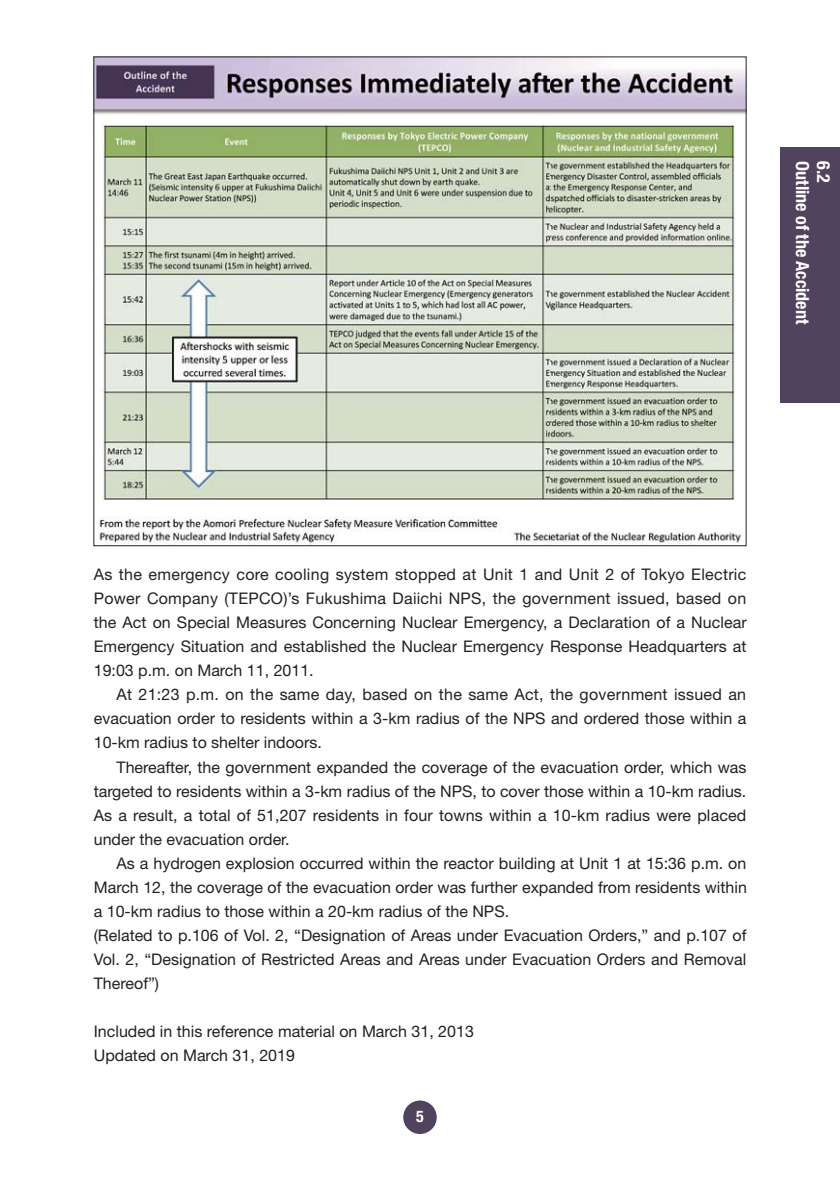
<style>
.page{position:relative;width:840px;height:1191px;background:#fff}
.page>*{position:absolute;margin:0;border:0;box-sizing:border-box;transform-origin:0 0}
.t1{font:700 condensed 18px "Helvetica Neue LT Std";color:#fff}
.t2{font:16px/24px "Helvetica Neue LT Std";color:#231f20;text-align:justify}
.t3{font:700 condensed 16px "Helvetica Neue LT Std";color:#fff}
</style>
<div class="page">
<div style="left:403px;top:1100px;width:33px;height:34px;background:#50435e;border-radius:50%"></div>
<div style="left:780px;top:147px;width:59px;height:256px;background:#50435e"></div>
<img style="left:96px;top:59px;width:648px;height:485px">
<p class="t1" style="left:808px;top:161px;width:164px;rotate:90deg">Outline of the Accident</p>
<p class="t1" style="left:829px;top:161px;width:23px;rotate:90deg">6.2</p>
<p class="t2" style="left:94px;top:564px;width:654px">As the emergency core cooling system stopped at Unit 1 and Unit 2 of Tokyo Electric Power Company (TEPCO)’s Fukushima Daiichi NPS, the government issued, based on the Act on Special Measures Concerning Nuclear Emergency, a Declaration of a Nuclear Emergency Situation and established the Nuclear Emergency Response Headquarters at 19:03 p.m. on March 11, 2011.</p>
<p class="t2" style="left:94px;top:684px;width:654px;text-indent:23px">At 21:23 p.m. on the same day, based on the same Act, the government issued an evacuation order to residents within a 3-km radius of the NPS and ordered those within a 10-km radius to shelter indoors.</p>
<p class="t2" style="left:94px;top:756px;width:653px;text-indent:23px">Thereafter, the government expanded the coverage of the evacuation order, which was targeted to residents within a 3-km radius of the NPS, to cover those within a 10-km radius.<br>As a result, a total of 51,207 residents in four towns within a 10-km radius were placed under the evacuation order.</p>
<p class="t2" style="left:94px;top:852px;width:654px;text-align:left;text-indent:23px">As a hydrogen explosion occurred within the reactor building at Unit 1 at 15:36 p.m. on March 12, the coverage of the evacuation order was further expanded from residents within a 10-km radius to those within a 20-km radius of the NPS.<br>(Related to p.106 of Vol. 2, “Designation of Areas under Evacuation Orders,” and p.107 of Vol. 2, “Designation of Restricted Areas and Areas under Evacuation Orders and Removal Thereof”)</p>
<p class="t2" style="left:94px;top:1020px;width:381px">Included in this reference material on March 31, 2013<br>Updated on March 31, 2019</p>
<p class="t3" style="left:416px;top:1110px;width:9px">5</p>
</div>
